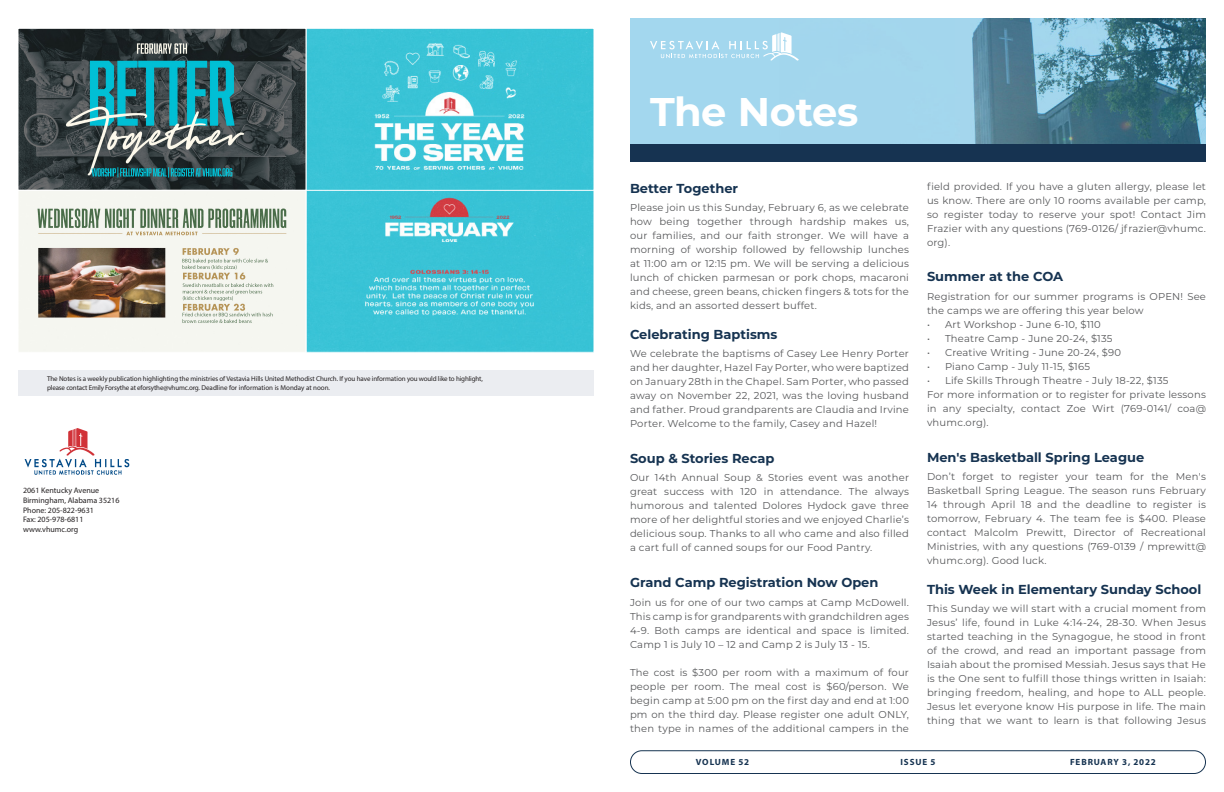
<style>
.page{position:relative;width:1224px;height:792px;background:#fff}
.page>*{position:absolute;margin:0;border:0;box-sizing:border-box;transform-origin:0 0}
.t1{font:700 40px "Montserrat";letter-spacing:-.01em;color:#fff}
.Info_Header{font:700 13px "Montserrat";color:#163351}
.Info_Body_Text{font:10px/14px "Montserrat";letter-spacing:.02em;color:#57585a;text-align:justify}
.t2{font:700 9px "Myriad Pro";letter-spacing:.1em;color:#163351}
.t3{font:8px "Myriad Pro";color:#231f20}
.t4{font:7px/9px "Myriad Pro";letter-spacing:-.01em;color:#231f20}
</style>
<div class="page">
<div style="left:630px;top:18px;width:576px;height:126px;background:#a3d7ee"></div>
<img style="left:972px;top:18px;width:234px;height:126px">
<div style="left:630px;top:144px;width:576px;height:18px;background:#163351"></div>
<div style="left:18px;top:370px;width:576px;height:26px;background:#ebedf1"></div>
<div style="left:630px;top:750px;width:576px;height:24px;border:1px solid #163351;border-radius:11px"></div>
<img style="left:24px;top:428px;width:106px;height:47px">
<svg style="left:650px;top:32px;width:149px;height:29px"></svg>
<img style="left:20px;top:30px;width:572px;height:321px">
<div style="left:306px;top:190px;width:288px;height:163px;border:1px solid #fff"></div>
<div style="left:306px;top:28px;width:288px;height:163px;border:1px solid #fff"></div>
<div style="left:18px;top:28px;width:288px;height:163px;border:1px solid #fff"></div>
<div style="left:18px;top:190px;width:288px;height:163px;border:1px solid #fff"></div>
<p class="t4" style="left:47px;top:374px;width:437px">The Notes is a weekly publication highlighting the ministries of Vestavia Hills United Methodist Church. If you have information you would like to highlight, please contact Emily Forsythe at eforsythe@vhumc.org. Deadline for information is Monday at noon.</p>
<p class="t3" style="left:23px;top:486px;width:78px">2061 Kentucky Avenue</p>
<p class="t3" style="left:23px;top:495px;width:98px">Birmingham, Alabama 35216</p>
<p class="t3" style="left:23px;top:505px;width:72px">Phone: 205-822-9631</p>
<p class="t3" style="left:23px;top:515px;width:62px">Fax: 205-978-6811</p>
<p class="t3" style="left:23px;top:524px;width:57px">www.vhumc.org</p>
<p class="t1" style="left:650px;top:83px;width:210px">The Notes</p>
<p class="Info_Header" style="left:630px;top:179px;width:110px">Better Together</p>
<p class="Info_Body_Text" style="left:630px;top:200px;width:281px">Please join us this Sunday, February 6, as we celebrate how being together through hardship makes us, our families, and our faith stronger. We will have a morning of worship followed by fellowship lunches at 11:00 am or 12:15 pm. We will be serving a delicious lunch of chicken parmesan or pork chops, macaroni and cheese, green beans, chicken fingers &amp; tots for the kids, and an assorted dessert buffet.</p>
<p class="Info_Header" style="left:630px;top:325px;width:149px">Celebrating Baptisms</p>
<p class="Info_Body_Text" style="left:630px;top:346px;width:281px">We celebrate the baptisms of Casey Lee Henry Porter and her daughter, Hazel Fay Porter, who were baptized on January 28th in the Chapel. Sam Porter, who passed away on November 22, 2021, was the loving husband and father. Proud grandparents are Claudia and Irvine Porter. Welcome to the family, Casey and Hazel!</p>
<p class="Info_Header" style="left:630px;top:449px;width:146px">Soup &amp; Stories Recap</p>
<p class="Info_Body_Text" style="left:630px;top:470px;width:281px">Our 14th Annual Soup &amp; Stories event was another great success with 120 in attendance. The always humorous and talented Dolores Hydock gave three more of her delightful stories and we enjoyed Charlie’s delicious soup. Thanks to all who came and also filled a cart full of canned soups for our Food Pantry.</p>
<p class="Info_Header" style="left:630px;top:573px;width:250px">Grand Camp Registration Now Open</p>
<p class="Info_Body_Text" style="left:630px;top:595px;width:281px">Join us for one of our two camps at Camp McDowell.<br>This camp is for grandparents with grandchildren ages 4-9. Both camps are identical and space is limited.<br>Camp 1 is July 10 – 12 and Camp 2 is July 13 - 15.</p>
<p class="Info_Body_Text" style="left:630px;top:665px;width:281px">The cost is $300 per room with a maximum of four people per room. The meal cost is $60/person. We begin camp at 5:00 pm on the first day and end at 1:00 pm on the third day. Please register one adult ONLY, then type in names of the additional campers in the</p>
<p class="Info_Body_Text" style="left:927px;top:179px;width:281px">field provided. If you have a gluten allergy, please let us know. There are only 10 rooms available per camp, so register today to reserve your spot! Contact Jim Frazier with any questions (769-0126/ jfrazier@vhumc. org).</p>
<p class="Info_Header" style="left:927px;top:267px;width:138px">Summer at the COA</p>
<p class="Info_Body_Text" style="left:927px;top:289px;width:281px">Registration for our summer programs is OPEN! See the camps we are offering this year below</p>
<p class="Info_Body_Text" style="left:927px;top:317px;width:175px">• Art Workshop - June 6-10, $110</p>
<p class="Info_Body_Text" style="left:927px;top:331px;width:187px">• Theatre Camp - June 20-24, $135</p>
<p class="Info_Body_Text" style="left:927px;top:345px;width:195px">• Creative Writing - June 20-24, $90</p>
<p class="Info_Body_Text" style="left:927px;top:359px;width:165px">• Piano Camp - July 11-15, $165</p>
<p class="Info_Body_Text" style="left:927px;top:373px;width:243px">• Life Skills Through Theatre - July 18-22, $135</p>
<p class="Info_Body_Text" style="left:927px;top:387px;width:281px">For more information or to register for private lessons in any specialty, contact Zoe Wirt (769-0141/ coa@ vhumc.org).</p>
<p class="Info_Header" style="left:927px;top:448px;width:219px">Men's Basketball Spring League</p>
<p class="Info_Body_Text" style="left:927px;top:469px;width:281px">Don’t forget to register your team for the Men's Basketball Spring League. The season runs February 14 through April 18 and the deadline to register is tomorrow, February 4. The team fee is $400. Please contact Malcolm Prewitt, Director of Recreational Ministries, with any questions (769-0139 / mprewitt@ vhumc.org). Good luck.</p>
<p class="Info_Header" style="left:927px;top:580px;width:276px">This Week in Elementary Sunday School</p>
<p class="Info_Body_Text" style="left:927px;top:601px;width:281px">This Sunday we will start with a crucial moment from Jesus’ life, found in Luke 4:14-24, 28-30. When Jesus started teaching in the Synagogue, he stood in front of the crowd, and read an important passage from Isaiah about the promised Messiah. Jesus says that He is the One sent to fulfill those things written in Isaiah: bringing freedom, healing, and hope to ALL people.<br>Jesus let everyone know His purpose in life. The main thing that we want to learn is that following Jesus</p>
<p class="t2" style="left:696px;top:757px;width:55px">VOLUME 52</p>
<p class="t2" style="left:900px;top:757px;width:37px">ISSUE 5</p>
<p class="t2" style="left:1070px;top:757px;width:87px">FEBRUARY 3, 2022</p>
</div>
